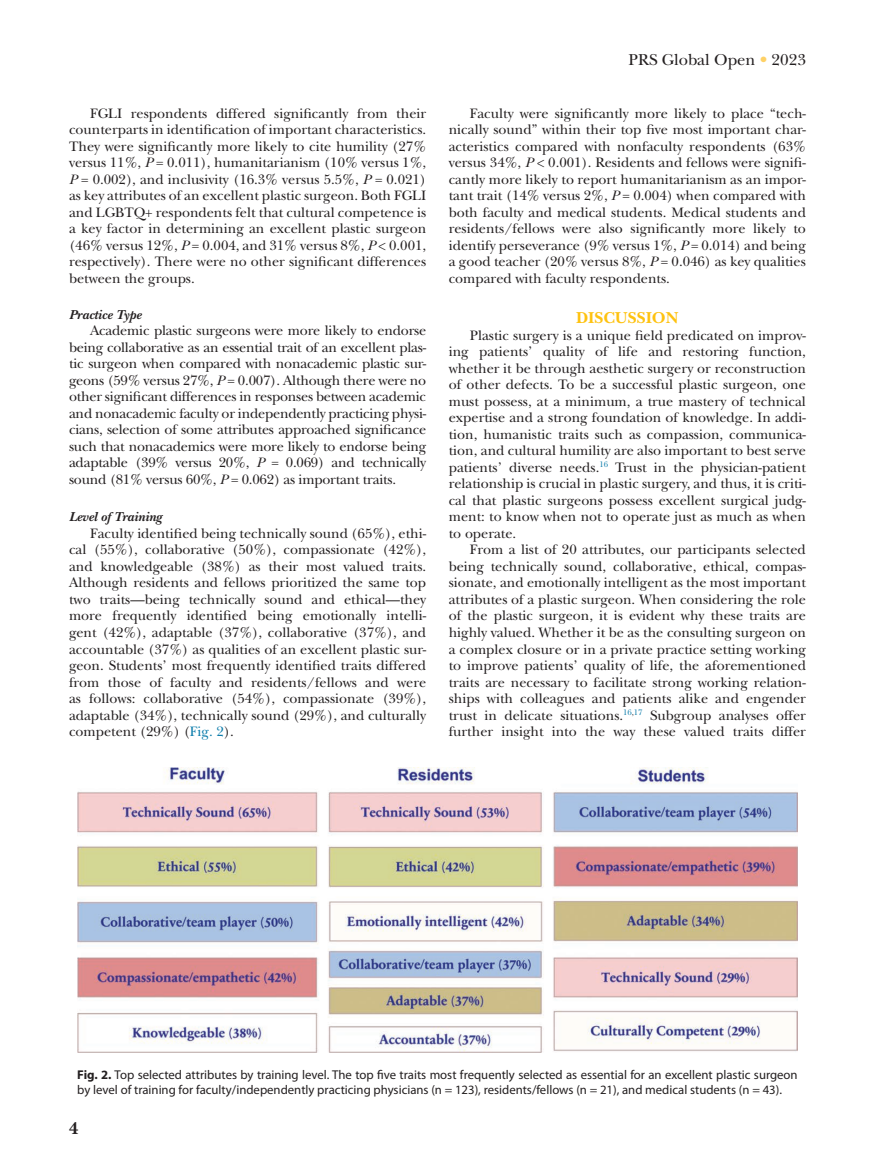
<style>
.page{position:relative;width:878px;height:1175px;background:#fff}
.page>*{position:absolute;margin:0;border:0;box-sizing:border-box;transform-origin:0 0}
.t1{font:700 18px "New Baskerville Std";color:#231f20}
.t2{font:16.5px "New Baskerville Std";color:#231f20}
.t3{font:700 16.5px "New Baskerville Std";color:#fec210}
.t4{font:14.25px/16.5px "New Baskerville Std";color:#231f20;text-align:justify}
.t5{font:italic 700 13.5px "New Baskerville Std";color:#231f20}
.t6{font:12.75px/15px "Myriad Pro";color:#231f20}
.s1{font-style:italic}
.s2{color:#0f7eac}
.s3{color:#fed166}
.s4{font-weight:700}
</style>
<div class="page">
<img style="left:77px;top:767px;width:720px;height:285px">
<p class="t4" style="left:69px;top:105px;width:359px;text-indent:21px">FGLI respondents differed significantly from their counterparts in identification of important characteristics.<br>They were significantly more likely to cite humility (27% versus 11%, <span class="s1">P</span> = 0.011), humanitarianism (10% versus 1%, <span class="s1">P</span> = 0.002), and inclusivity (16.3% versus 5.5%, <span class="s1">P</span> = 0.021) as key attributes of an excellent plastic surgeon. Both FGLI and LGBTQ+ respondents felt that cultural competence is a key factor in determining an excellent plastic surgeon (46% versus 12%, <span class="s1">P</span> = 0.004, and 31% versus 8%, <span class="s1">P</span> &lt; 0.001, respectively). There were no other significant differences between the groups.</p>
<p class="t5" style="left:69px;top:307px;width:74px">Practice Type</p>
<p class="t4" style="left:69px;top:322px;width:359px;text-indent:21px">Academic plastic surgeons were more likely to endorse being collaborative as an essential trait of an excellent plas&shy;tic surgeon when compared with nonacademic plastic sur&shy;geons (59% versus 27%, <span class="s1">P</span> = 0.007). Although there were no other significant differences in responses between academic and nonacademic faculty or independently practicing physi&shy;cians, selection of some attributes approached significance such that nonacademics were more likely to endorse being adaptable (39% versus 20%, <span class="s1">P</span> = 0.069) and technically sound (81% versus 60%, <span class="s1">P</span> = 0.062) as important traits.</p>
<p class="t5" style="left:69px;top:509px;width:94px">Level of Training</p>
<p class="t4" style="left:69px;top:525px;width:359px;text-indent:21px">Faculty identified being technically sound (65%), ethi&shy;cal (55%), collaborative (50%), compassionate (42%), and knowledgeable (38%) as their most valued traits.<br>Although residents and fellows prioritized the same top two traits—being technically sound and ethical—they more frequently identified being emotionally intelli&shy;gent (42%), adaptable (37%), collaborative (37%), and accountable (37%) as qualities of an excellent plastic sur&shy;geon. Students’ most frequently identified traits differed from those of faculty and residents/fellows and were as follows: collaborative (54%), compassionate (39%), adaptable (34%), technically sound (29%), and culturally competent (29%) (<span class="s2">Fig. 2</span>).</p>
<p class="t2" style="left:628px;top:50px;width:179px">PRS Global Open <span class="s3">•</span> 2023</p>
<p class="t4" style="left:448px;top:105px;width:359px;text-indent:21px">Faculty were significantly more likely to place “tech&shy;nically sound” within their top five most important char&shy;acteristics compared with nonfaculty respondents (63% versus 34%, <span class="s1">P</span> &lt; 0.001). Residents and fellows were signifi&shy;cantly more likely to report humanitarianism as an impor&shy;tant trait (14% versus 2%, <span class="s1">P</span> = 0.004) when compared with both faculty and medical students. Medical students and residents/fellows were also significantly more likely to identify perseverance (9% versus 1%, <span class="s1">P</span> = 0.014) and being a good teacher (20% versus 8%, <span class="s1">P</span> = 0.046) as key qualities compared with faculty respondents.</p>
<p class="t3" style="left:576px;top:308px;width:104px">DISCUSSION</p>
<p class="t4" style="left:448px;top:327px;width:359px;text-indent:21px">Plastic surgery is a unique field predicated on improv&shy;ing patients’ quality of life and restoring function, whether it be through aesthetic surgery or reconstruction of other defects. To be a successful plastic surgeon, one must possess, at a minimum, a true mastery of technical expertise and a strong foundation of knowledge. In addi&shy;tion, humanistic traits such as compassion, communica&shy;tion, and cultural humility are also important to best serve patients’ diverse needs.<sup>16</sup> Trust in the physician-patient relationship is crucial in plastic surgery, and thus, it is criti&shy;cal that plastic surgeons possess excellent surgical judg&shy;ment: to know when not to operate just as much as when to operate.</p>
<p class="t4" style="left:448px;top:541px;width:359px;text-indent:21px">From a list of 20 attributes, our participants selected being technically sound, collaborative, ethical, compas&shy;sionate, and emotionally intelligent as the most important attributes of a plastic surgeon. When considering the role of the plastic surgeon, it is evident why these traits are highly valued. Whether it be as the consulting surgeon on a complex closure or in a private practice setting working to improve patients’ quality of life, the aforementioned traits are necessary to facilitate strong working relation&shy;ships with colleagues and patients alike and engender trust in delicate situations.<sup>16</sup><sup>,</sup><sup>17</sup> Subgroup analyses offer further insight into the way these valued traits differ</p>
<p class="t6" style="left:77px;top:1067px;width:722px"><span class="s4">Fig. 2.</span> Top selected attributes by training level. The top five traits most frequently selected as essential for an excellent plastic surgeon by level of training for faculty/independently practicing physicians (n = 123), residents/fellows (n = 21), and medical students (n = 43).</p>
<p class="t1" style="left:69px;top:1118px;width:11px">4</p>
</div>
